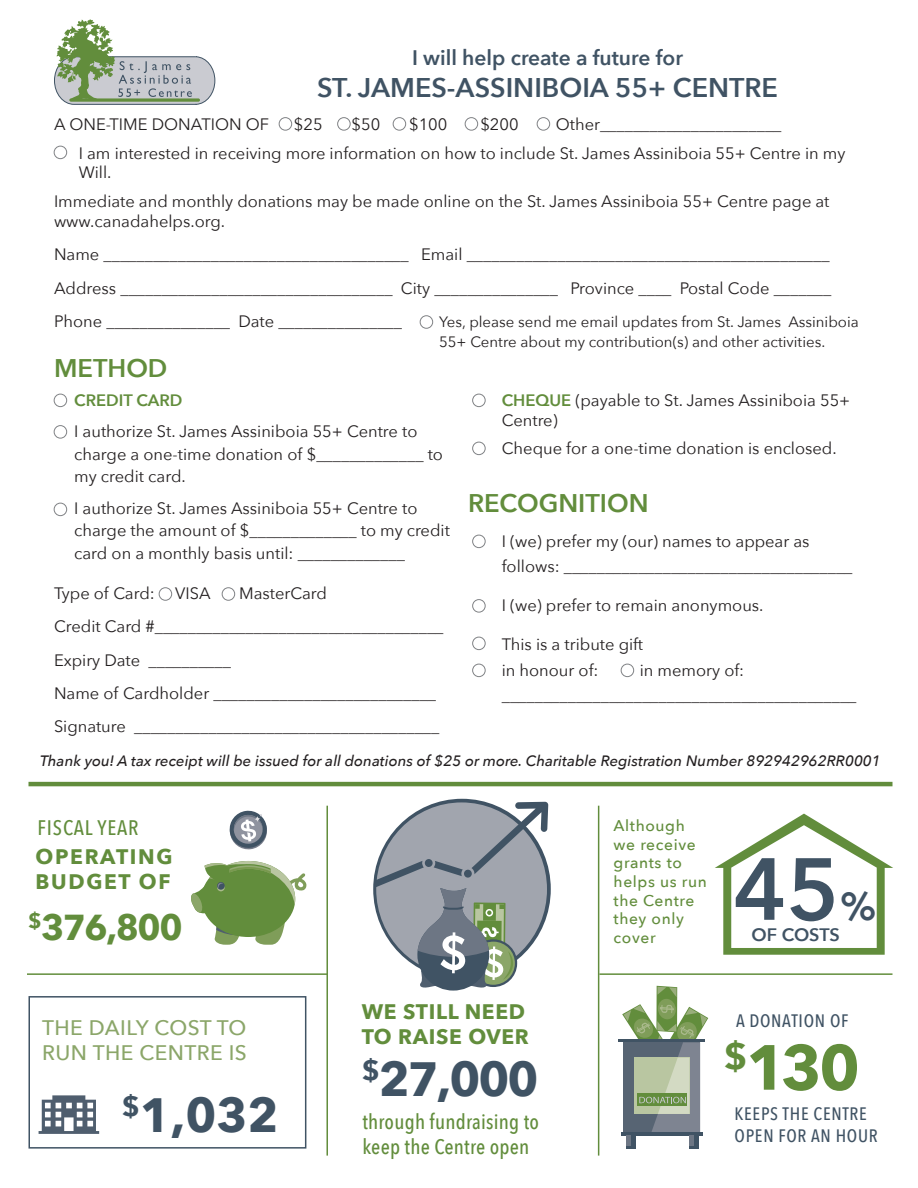
<style>
.page{position:relative;width:918px;height:1188px;background:#fff}
.page>*{position:absolute;margin:0;border:0;box-sizing:border-box;transform-origin:0 0}
.t1{font:600 87px "Avenir Next";color:#405364}
.t2{font:700 63px "Avenir Next";color:#628d3c}
.t3{font:700 48px "Avenir Next";letter-spacing:-.04em;color:#405364}
.t4{font:600 39px "Avenir Next";color:#405364}
.t5{font:700 36px "Avenir Next";letter-spacing:-.04em;color:#628d3c}
.t6{font:600 27px "Avenir Next";color:#405364}
.t7{font:600 25.5px "Avenir Next";color:#628d3c}
.t8{font:500 21px/25.2px "Avenir Next Condensed";letter-spacing:.01em;color:#628d3c}
.t9{font:500 21px/25.2px "Avenir Next";letter-spacing:.02em;color:#8ba669}
.t10{font:600 21px "Avenir Next";color:#405364}
.t11{font:700 21px/25.2px "Avenir Next";letter-spacing:.03em;color:#628d3c}
.t12{font:700 21px/25.2px "Avenir Next";letter-spacing:.08em;color:#628d3c}
.t13{font:500 21px "Avenir Next Condensed";letter-spacing:.04em;color:#628d3c}
.t14{font:500 18px/21.6px "Avenir Next Condensed";letter-spacing:.04em;color:#405364}
.t15{font:600 18px "Avenir Next";color:#405364}
.t16{font:16.5px/33.3px "Avenir Next";color:#231f20}
.t17{font:600 16.5px "Avenir Next";color:#628d3c}
.t18{font:500 15.6px/18.8px "Avenir Next";letter-spacing:.04em;color:#628d3c}
.t19{font:italic 500 15px "Avenir Next";color:#231f20}
.t20{font:15px/19.8px "Avenir Next";color:#231f20}
.s1{font-weight:600;color:#628d3c}
</style>
<div class="page">
<svg style="left:54px;top:19px;width:161px;height:86px"></svg>
<svg style="left:69px;top:98px;width:131px;height:4px"></svg>
<div style="left:279px;top:117px;width:13px;height:14px;border:1px solid #808285;border-radius:50%"></div>
<div style="left:54px;top:146px;width:13px;height:13px;border:1px solid #808285;border-radius:50%"></div>
<div style="left:54px;top:394px;width:13px;height:13px;border:1px solid #808285;border-radius:50%"></div>
<div style="left:472px;top:394px;width:14px;height:13px;border:1px solid #808285;border-radius:50%"></div>
<div style="left:472px;top:442px;width:14px;height:13px;border:1px solid #808285;border-radius:50%"></div>
<div style="left:472px;top:535px;width:14px;height:13px;border:1px solid #808285;border-radius:50%"></div>
<div style="left:472px;top:599px;width:14px;height:14px;border:1px solid #808285;border-radius:50%"></div>
<div style="left:472px;top:637px;width:14px;height:13px;border:1px solid #808285;border-radius:50%"></div>
<div style="left:472px;top:664px;width:14px;height:13px;border:1px solid #808285;border-radius:50%"></div>
<div style="left:621px;top:664px;width:13px;height:13px;border:1px solid #808285;border-radius:50%"></div>
<div style="left:54px;top:425px;width:13px;height:14px;border:1px solid #808285;border-radius:50%"></div>
<div style="left:54px;top:503px;width:13px;height:13px;border:1px solid #808285;border-radius:50%"></div>
<div style="left:159px;top:587px;width:13px;height:14px;border:1px solid #808285;border-radius:50%"></div>
<div style="left:222px;top:587px;width:13px;height:14px;border:1px solid #808285;border-radius:50%"></div>
<div style="left:337px;top:117px;width:14px;height:14px;border:1px solid #808285;border-radius:50%"></div>
<div style="left:393px;top:117px;width:13px;height:14px;border:1px solid #808285;border-radius:50%"></div>
<div style="left:465px;top:117px;width:13px;height:14px;border:1px solid #808285;border-radius:50%"></div>
<div style="left:420px;top:315px;width:13px;height:14px;border:1px solid #808285;border-radius:50%"></div>
<div style="left:537px;top:117px;width:13px;height:14px;border:1px solid #808285;border-radius:50%"></div>
<hr style="left:28px;top:782px;width:864px;height:4px;background:#628d3c">
<hr style="left:326px;top:806px;width:2px;height:350px;background:#628d3c">
<hr style="left:598px;top:806px;width:1px;height:350px;background:#628d3c">
<hr style="left:27px;top:973px;width:300px;height:2px;background:#628d3c">
<hr style="left:599px;top:973px;width:293px;height:2px;background:#628d3c">
<svg style="left:191px;top:861px;width:116px;height:84px"></svg>
<svg style="left:229px;top:810px;width:38px;height:40px"></svg>
<div style="left:28px;top:996px;width:278px;height:153px;border:2px solid #405364"></div>
<svg style="left:39px;top:1095px;width:60px;height:39px"></svg>
<svg style="left:715px;top:814px;width:178px;height:141px"></svg>
<hr style="left:619px;top:1039px;width:86px;height:3px;background:#405364">
<hr style="left:621px;top:1132px;width:81px;height:3px;background:#405364">
<div style="left:626px;top:1135px;width:9px;height:14px;background:#405364"></div>
<svg style="left:626px;top:1135px;width:5px;height:14px"></svg>
<div style="left:689px;top:1135px;width:10px;height:14px;background:#405364"></div>
<svg style="left:689px;top:1135px;width:5px;height:14px"></svg>
<svg style="left:622px;top:986px;width:86px;height:148px"></svg>
<svg style="left:374px;top:802px;width:174px;height:189px"></svg>
<p class="t10" style="left:412px;top:39px;width:272px">I will help create a future for</p>
<h3 class="t6" style="left:317px;top:64px;width:463px">ST. JAMES-ASSINIBOIA 55+ CENTRE</h3>
<p class="t16" style="left:54px;top:107px;width:217px">A ONE-TIME DONATION OF</p>
<p class="t16" style="left:294px;top:107px;width:30px">$25</p>
<p class="t16" style="left:352px;top:107px;width:30px">$50</p>
<p class="t16" style="left:409px;top:107px;width:40px">$100</p>
<p class="t16" style="left:480px;top:107px;width:40px">$200</p>
<p class="t16" style="left:79px;top:109px;width:768px;line-height:28.8px;text-indent:477px">Other______________________<br>I am interested in receiving more information on how to include St. James Assiniboia 55+ Centre in my</p>
<p class="t16" style="left:54px;top:158px;width:777px;line-height:28.8px;text-indent:25px">Will.<br>Immediate and monthly donations may be made online on the St. James Assiniboia 55+ Centre page at</p>
<p class="t16" style="left:54px;top:204px;width:779px">www.canadahelps.org.<br>Name _____________________________________ Email ____________________________________________ Address _________________________________ City _______________ Province ____ Postal Code _______ Phone _______________ Date _______________</p>
<p class="t20" style="left:439px;top:311px;width:421px">Yes, please send me email updates from St. James Assiniboia<br>55+ Centre about my contribution(s) and other activities.</p>
<h3 class="t7" style="left:54px;top:347px;width:115px">METHOD</h3>
<p class="t17" style="left:74px;top:386px;width:110px">CREDIT CARD</p>
<p class="t16" style="left:74px;top:420px;width:370px;line-height:22.5px">I authorize St. James Assiniboia 55+ Centre to charge a one-time donation of $_____________ to my credit card.</p>
<p class="t16" style="left:74px;top:496px;width:377px;line-height:22.5px">I authorize St. James Assiniboia 55+ Centre to charge the amount of $_____________ to my credit card on a monthly basis until: _____________</p>
<p class="t16" style="left:54px;top:576px;width:158px">Type of Card: VISA</p>
<p class="t16" style="left:54px;top:576px;width:391px;text-indent:185px">MasterCard<br>Credit Card #___________________________________ Expiry Date __________<br>Name of Cardholder ___________________________ Signature _____________________________________</p>
<p class="t16" style="left:502px;top:390px;width:350px;line-height:19.8px"><span class="s1">CHEQUE</span> (payable to St. James Assiniboia 55+<br>Centre)</p>
<p class="t16" style="left:502px;top:431px;width:337px">Cheque for a one-time donation is enclosed.</p>
<h3 class="t7" style="left:468px;top:481px;width:182px">RECOGNITION</h3>
<p class="t16" style="left:502px;top:527px;width:352px;line-height:25.5px">I (we) prefer my (our) names to appear as follows: ___________________________________</p>
<p class="t16" style="left:502px;top:588px;width:263px">I (we) prefer to remain anonymous.</p>
<p class="t16" style="left:502px;top:631px;width:143px;line-height:25.5px">This is a tribute gift in honour of:</p>
<p class="t16" style="left:502px;top:656px;width:356px;line-height:25.5px;text-indent:138px">in memory of: ___________________________________________</p>
<p class="t19" style="left:40px;top:748px;width:842px">Thank you! A tax receipt will be issued for all donations of $25 or more. Charitable Registration Number 892942962RR0001</p>
<p class="t13" style="left:38px;top:815px;width:102px">FISCAL YEAR</p>
<p class="t18" style="left:614px;top:816px;width:95px">Although we receive grants to helps us run the Centre they only cover</p>
<p class="t12" style="left:36px;top:844px;width:139px">OPERATING<br>BUDGET OF</p>
<h3 class="t5" style="left:28px;top:896px;width:156px"><sup>$</sup>376,800</h3>
<h1 class="t1" style="left:734px;top:815px;width:108px">45</h1>
<h3 class="t4" style="left:840px;top:873px;width:38px">%</h3>
<p class="t15" style="left:752px;top:920px;width:90px">OF COSTS</p>
<p class="t9" style="left:42px;top:1014px;width:206px">THE DAILY COST TO<br>RUN THE CENTRE IS</p>
<h3 class="t3" style="left:122px;top:1073px;width:158px"><sup>$</sup>1,032</h3>
<p class="t11" style="left:362px;top:999px;width:169px">WE STILL NEED<br>TO RAISE OVER</p>
<h3 class="t3" style="left:362px;top:1038px;width:178px"><sup>$</sup>27,000</h3>
<p class="t8" style="left:363px;top:1109px;width:178px">through fundraising to keep the Centre open</p>
<p class="t14" style="left:736px;top:1010px;width:114px">A DONATION OF</p>
<h2 class="t2" style="left:724px;top:1013px;width:138px"><sup>$</sup>130</h2>
<p class="t14" style="left:735px;top:1103px;width:145px">KEEPS THE CENTRE<br>OPEN FOR AN HOUR</p>
</div>
